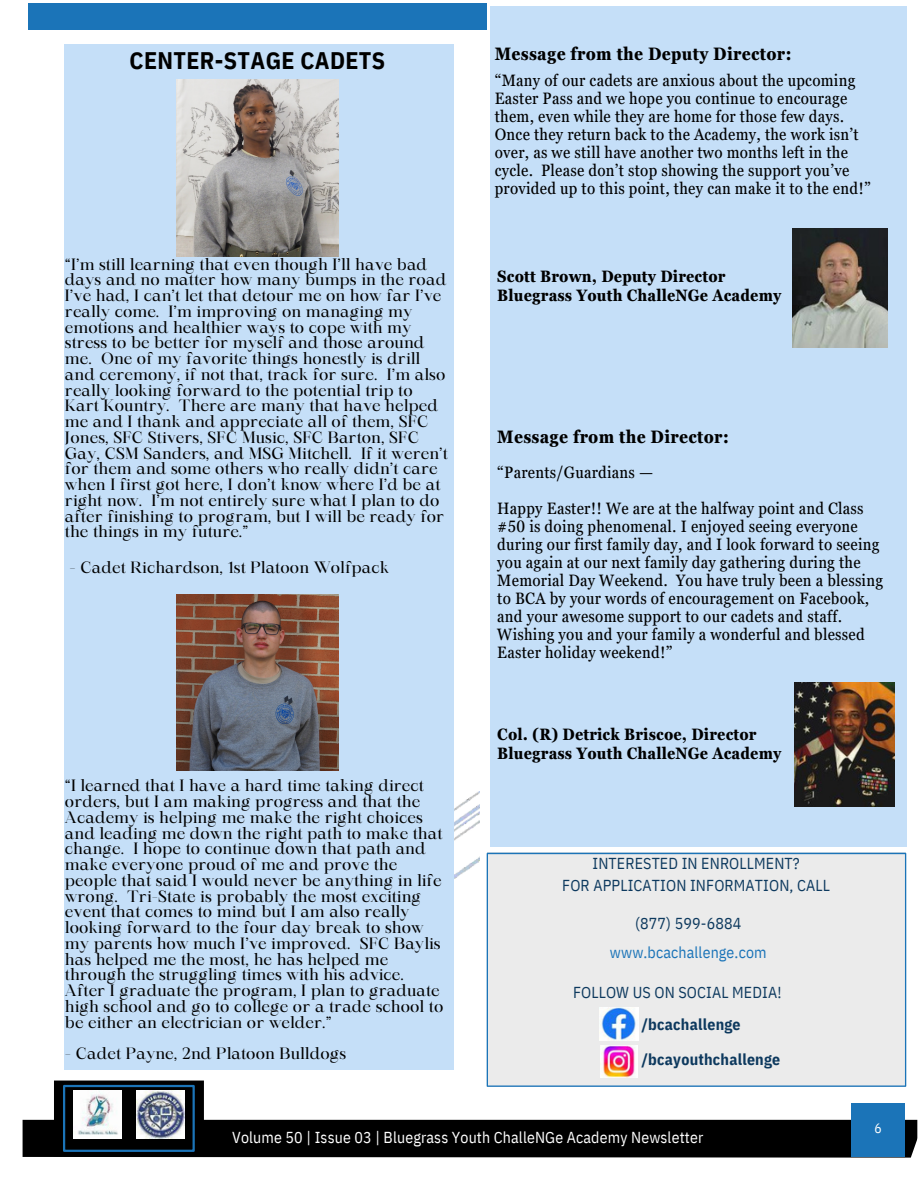
<style>
.page{position:relative;width:918px;height:1188px;background:#fff}
.page>*{position:absolute;margin:0;border:0;box-sizing:border-box;transform-origin:0 0}
.t1{font:700 24px "IBM Plex Sans Cond";letter-spacing:.015em;color:#000}
.t2{font:700 condensed 18px "Georgia Pro";letter-spacing:.015em;color:#000}
.t3{font:condensed 16.5px/18px "Georgia Pro";letter-spacing:.015em;color:#000}
.t4{font:700 condensed 16.5px/19.2px "Georgia Pro";letter-spacing:.01em;color:#000}
.t5{font:15.9px/21.3px "IBM Plex Sans Cond";letter-spacing:.01em;color:#0d395e;text-align:center}
.t6{font:15.9px "IBM Plex Sans Cond";letter-spacing:.01em;color:#fff}
.t7{font:700 15.9px/34.8px "IBM Plex Sans Cond";letter-spacing:.015em;color:#0d395e}
.t8{font:15.9px "IBM Plex Sans Cond";letter-spacing:.01em;color:#1b74b8}
.t9{font:15.75px/15.8px "Maharlika";letter-spacing:.01em;color:#000}
.t10{font:13.5px "IBM Plex Sans Cond";color:#fff}
</style>
<div class="page">
<div style="left:490px;top:6px;width:416px;height:841px;background:#c5dff8"></div>
<img style="left:454px;top:792px;width:26px;height:87px">
<div style="left:64px;top:44px;width:390px;height:1026px;background:#c5dff8"></div>
<div style="left:23px;top:1120px;width:895px;height:38px;background:#000"></div>
<div style="left:851px;top:1103px;width:54px;height:54px;background:#1b74b8"></div>
<div style="left:54px;top:1081px;width:150px;height:75px;background:#000"></div>
<div style="left:63px;top:1085px;width:132px;height:67px;border:2px solid #1b74b8"></div>
<img style="left:795px;top:682px;width:100px;height:124px">
<img style="left:177px;top:80px;width:162px;height:177px">
<div style="left:28px;top:3px;width:459px;height:27px;background:#1b74b8"></div>
<img style="left:74px;top:1090px;width:47px;height:49px">
<img style="left:137px;top:1090px;width:47px;height:49px">
<div style="left:488px;top:854px;width:417px;height:231px;background:#ebebeb"></div>
<img style="left:177px;top:594px;width:162px;height:177px">
<img style="left:793px;top:228px;width:94px;height:119px">
<h1 class="t1" style="left:130px;top:45px;width:257px">CENTER-STAGE CADETS</h1>
<p class="t9" style="left:65px;top:258px;width:384px">“I’m still learning that even though I’ll have bad days and no matter how many bumps in the road I’ve had, I can’t let that detour me on how far I’ve really come. I’m improving on managing my emotions and healthier ways to cope with my stress to be better for myself and those around me. One of my favorite things honestly is drill and ceremony, if not that, track for sure. I’m also really looking forward to the potential trip to Kart Kountry. There are many that have helped me and I thank and appreciate all of them, SFC Jones, SFC Stivers, SFC Music, SFC Barton, SFC Gay, CSM Sanders, and MSG Mitchell. If it weren’t for them and some others who really didn’t care when I first got here, I don’t know where I’d be at right now. I’m not entirely sure what I plan to do after finishing to program, but I will be ready for the things in my future.”</p>
<p class="t9" style="left:70px;top:561px;width:321px">- Cadet Richardson, 1st Platoon Wolfpack</p>
<p class="t9" style="left:65px;top:779px;width:380px">“I learned that I have a hard time taking direct orders, but I am making progress and that the Academy is helping me make the right choices and leading me down the right path to make that change. I hope to continue down that path and make everyone proud of me and prove the people that said I would never be anything in life wrong. Tri-State is probably the most exciting event that comes to mind but I am also really looking forward to the four day break to show my parents how much I’ve improved. SFC Baylis has helped me the most, he has helped me through the struggling times with his advice.<br>After I graduate the program, I plan to graduate high school and go to college or a trade school to be either an electrician or welder.”</p>
<p class="t9" style="left:65px;top:1047px;width:283px">- Cadet Payne, 2nd Platoon Bulldogs</p>
<p class="t2" style="left:495px;top:43px;width:299px">Message from the Deputy Director:</p>
<p class="t3" style="left:495px;top:71px;width:378px">“Many of our cadets are anxious about the upcoming Easter Pass and we hope you continue to encourage them, even while they are home for those few days.<br>Once they return back to the Academy, the work isn’t over, as we still have another two months left in the cycle. Please don’t stop showing the support you’ve provided up to this point, they can make it to the end!”</p>
<p class="t4" style="left:497px;top:267px;width:286px">Scott Brown, Deputy Director<br>Bluegrass Youth ChalleNGe Academy</p>
<p class="t2" style="left:497px;top:427px;width:233px">Message from the Director:</p>
<p class="t3" style="left:497px;top:454px;width:368px;line-height:36px">“Parents/Guardians —<br>Happy Easter!! We are at the halfway point and Class</p>
<p class="t3" style="left:497px;top:517px;width:387px">#50 is doing phenomenal. I enjoyed seeing everyone during our first family day, and I look forward to seeing you again at our next family day gathering during the Memorial Day Weekend. You have truly been a blessing to BCA by your words of encouragement on Facebook, and your awesome support to our cadets and staff.<br>Wishing you and your family a wonderful and blessed Easter holiday weekend!”</p>
<p class="t4" style="left:497px;top:724px;width:286px">Col. (R) Detrick Briscoe, Director<br>Bluegrass Youth ChalleNGe Academy</p>
<p class="t5" style="left:562px;top:853px;width:269px">INTERESTED IN ENROLLMENT?<br>FOR APPLICATION INFORMATION, CALL</p>
<p class="t5" style="left:635px;top:912px;width:108px">(877) 599-6884</p>
<p class="t8" style="left:610px;top:942px;width:158px">www.bcachallenge.com</p>
<p class="t5" style="left:573px;top:982px;width:210px">FOLLOW US ON SOCIAL MEDIA!</p>
<p class="t7" style="left:641px;top:1006px;width:140px">/bcachallenge /bcayouthchallenge</p>
<p class="t6" style="left:232px;top:1127px;width:473px">Volume 50 | Issue 03 | Bluegrass Youth ChalleNGe Academy Newsletter</p>
<p class="t10" style="left:875px;top:1119px;width:9px">6</p>
</div>
